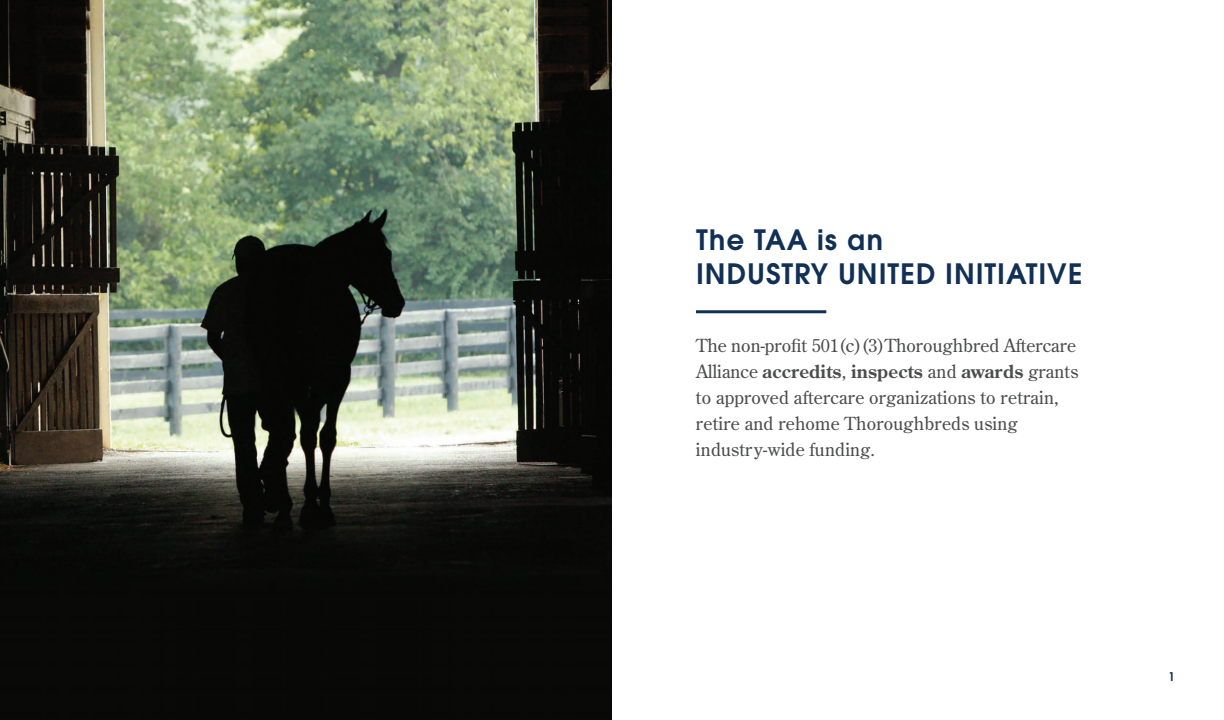
<style>
.page{position:relative;width:1224px;height:720px;background:#fff}
.page>*{position:absolute;margin:0;border:0;box-sizing:border-box;transform-origin:0 0}
.t1{font:600 28px/33.6px "Av Garde Goth";letter-spacing:.035em;color:#113056}
.t2{font:18px/26px "Century Old Style";letter-spacing:.01em;color:#4b4c4d}
.t3{font:600 12px "Av Garde Goth";color:#113056}
.s1{font-weight:700}
</style>
<div class="page">
<hr style="left:696px;top:310px;width:130px;height:3px;background:#113056">
<img style="left:0;top:0;width:611px;height:720px">
<h1 class="t1" style="left:696px;top:222px;width:388px">The TAA is an<br>INDUSTRY UNITED INITIATIVE</h1>
<p class="t2" style="left:696px;top:332px;width:384px">The non-profit 501(c)(3)Thoroughbred Aftercare Alliance <span class="s1">accredits</span>, <span class="s1">inspects</span> and <span class="s1">awards</span> grants to approved aftercare organizations to retrain, retire and rehome Thoroughbreds using industry-wide funding.</p>
<p class="t3" style="left:1168px;top:668px;width:8px">1</p>
</div>
